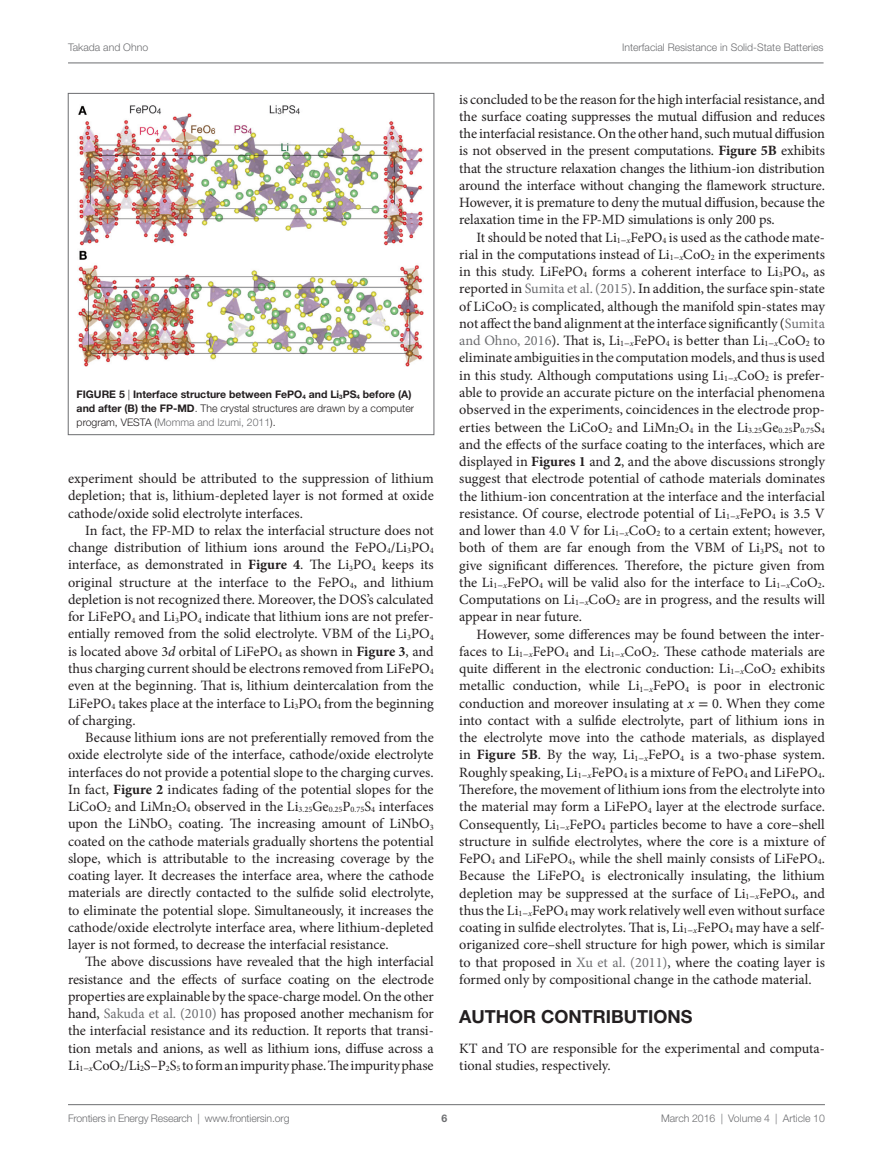
<style>
.page{position:relative;width:893px;height:1170px;background:#fff}
.page>*{position:absolute;margin:0;border:0;box-sizing:border-box;transform-origin:0 0}
.t1{font:700 18px "Helvetica Neue LT Std";color:#231f20}
.t2{font:14.25px/17.2px "Minion Pro";letter-spacing:-.005em;color:#231f20;text-align:justify}
.t3{font:700 10.5px/14.2px "Helvetica Neue LT Std";color:#231f20}
.t4{font:300 10.5px "Helvetica Neue LT Std";color:#6c6d70}
.t5{font:700 10.5px "Helvetica Neue LT Std";color:#6c6d70}
.s1{font-weight:300}
.s2{font-weight:300;color:#6c6d70}
.s3{font-weight:700}
.s4{font-style:italic}
.s5{color:#6c6d70}
.s6{font-family:"STIX General"}
</style>
<div class="page">
<img style="left:78px;top:105px;width:346px;height:262px">
<div style="left:68px;top:93px;width:366px;height:342px;border:1px solid #6c6d70"></div>
<hr style="left:68px;top:63px;width:756px;height:1px;background:#6c6d70">
<hr style="left:68px;top:1104px;width:757px;height:1px;background:#6c6d70">
<p class="t4" style="left:68px;top:41px;width:82px">Takada and Ohno</p>
<p class="t4" style="left:622px;top:41px;width:203px">Interfacial Resistance in Solid-State Batteries</p>
<p class="t3" style="left:77px;top:386px;width:339px">FIG URE 5 <span class="s1">|</span> Interface structure between FePO<sub>4</sub> and Li<sub>3</sub>PS<sub>4</sub> before (A) and after (B) the FP-MD<span class="s1">. The crystal structures are drawn by a computer program, VESTA (</span><span class="s2">Momma and Izumi, 2011</span><span class="s1">).</span></p>
<p class="t2" style="left:68px;top:470px;width:367px">experiment should be attributed to the suppression of lithium depletion; that is, lithium-depleted layer is not formed at oxide cathode/oxide solid electrolyte interfaces.</p>
<p class="t2" style="left:68px;top:521px;width:367px;text-indent:17px">In fact, the FP-MD to relax the interfacial structure does not change distribution of lithium ions around the FePO<sub>4</sub>/Li<sub>3</sub>PO<sub>4 </sub>interface, as demonstrated in <span class="s3">Figure 4</span>. The Li<sub>3</sub>PO<sub>4</sub> keeps its original structure at the interface to the FePO<sub>4</sub>, and lithium depletion is not recognized there. Moreover, the DOS’s calculated for LiFePO<sub>4</sub> and Li<sub>3</sub>PO<sub>4</sub> indicate that lithium ions are not prefer&shy;entially removed from the solid electrolyte. VBM of the Li<sub>3</sub>PO<sub>4 </sub>is located above 3<span class="s4">d</span> orbital of LiFePO<sub>4</sub> as shown in <span class="s3">Figure 3</span>, and thus charging current should be electrons removed from LiFePO<sub>4 </sub>even at the beginning. That is, lithium deintercalation from the LiFePO<sub>4</sub> takes place at the interface to Li<sub>3</sub>PO<sub>4</sub> from the beginning of charging.</p>
<p class="t2" style="left:68px;top:728px;width:367px;text-indent:17px">Because lithium ions are not preferentially removed from the oxide electrolyte side of the interface, cathode/oxide electrolyte interfaces do not provide a potential slope to the charging curves.<br>In fact, <span class="s3">Figure 2</span> indicates fading of the potential slopes for the LiCoO<sub>2</sub> and LiMn<sub>2</sub>O<sub>4</sub> observed in the Li<sub>3.25</sub>Ge<sub>0.25</sub>P<sub>0.75</sub>S<sub>4</sub> interfaces upon the LiNbO<sub>3</sub> coating. The increasing amount of LiNbO<sub>3 </sub>coated on the cathode materials gradually shortens the potential slope, which is attributable to the increasing coverage by the coating layer. It decreases the interface area, where the cathode materials are directly contacted to the sulfide solid electrolyte, to eliminate the potential slope. Simultaneously, it increases the cathode/oxide electrolyte interface area, where lithium-depleted layer is not formed, to decrease the interfacial resistance.</p>
<p class="t2" style="left:68px;top:953px;width:367px;text-indent:17px">The above discussions have revealed that the high interfacial resistance and the effects of surface coating on the electrode properties are explainable by the space-charge model. On the other hand, <span class="s5">Sakuda et al. (2010)</span> has proposed another mechanism for the interfacial resistance and its reduction. It reports that transi&shy;tion metals and anions, as well as lithium ions, diffuse across a Li<sub>1</sub><sub>−</sub><sub>x</sub>CoO<sub>2</sub>/Li<sub>2</sub>S–P<sub>2</sub>S<sub>5</sub> to form an impurity phase. The impurity phase</p>
<p class="t2" style="left:459px;top:90px;width:367px">is concluded to be the reason for the high interfacial resistance, and the surface coating suppresses the mutual diffusion and reduces the interfacial resistance. On the other hand, such mutual diffusion is not observed in the present computations. <span class="s3">Figure 5B</span> exhibits that the structure relaxation changes the lithium-ion distribution around the interface without changing the flamework structure.<br>However, it is premature to deny the mutual diffusion, because the relaxation time in the FP-MD simulations is only 200 ps.</p>
<p class="t2" style="left:459px;top:228px;width:367px;text-indent:17px">It should be noted that Li<sub>1</sub><sub>−</sub><sub>x</sub>FePO<sub>4</sub> is used as the cathode mate&shy;rial in the computations instead of Li<sub>1</sub><sub>−</sub><sub>x</sub>CoO<sub>2</sub> in the experiments in this study. LiFePO<sub>4</sub> forms a coherent interface to Li<sub>3</sub>PO<sub>4</sub>, as reported in <span class="s5">Sumita et al. (2015)</span>. In addition, the surface spin-state of LiCoO<sub>2</sub> is complicated, although the manifold spin-states may not affect the band alignment at the interface significantly (<span class="s5">Sumita and Ohno, 2016</span>). That is, Li<sub>1</sub><sub>−</sub><sub>x</sub>FePO<sub>4</sub> is better than Li<sub>1</sub><sub>−</sub><sub>x</sub>CoO<sub>2</sub> to eliminate ambiguities in the computation models, and thus is used in this study. Although computations using Li<sub>1</sub><sub>−</sub><sub>x</sub>CoO<sub>2</sub> is prefer&shy;able to provide an accurate picture on the interfacial phenomena observed in the experiments, coincidences in the electrode prop&shy;erties between the LiCoO<sub>2</sub> and LiMn<sub>2</sub>O<sub>4</sub> in the Li<sub>3.25</sub>Ge<sub>0.25</sub>P<sub>0.75</sub>S<sub>4 </sub>and the effects of the surface coating to the interfaces, which are displayed in <span class="s3">Figures 1</span> and <span class="s3">2</span>, and the above discussions strongly suggest that electrode potential of cathode materials dominates the lithium-ion concentration at the interface and the interfacial resistance. Of course, electrode potential of Li<sub>1</sub><sub>−</sub><sub>x</sub>FePO<sub>4</sub> is 3.5 V and lower than 4.0 V for Li<sub>1</sub><sub>−</sub><sub>x</sub>CoO<sub>2</sub> to a certain extent; however, both of them are far enough from the VBM of Li<sub>3</sub>PS<sub>4</sub> not to give significant differences. Therefore, the picture given from the Li<sub>1</sub><sub>−</sub><sub>x</sub>FePO<sub>4</sub> will be valid also for the interface to Li<sub>1</sub><sub>−</sub><sub>x</sub>CoO<sub>2</sub>.<br>Computations on Li<sub>1</sub><sub>−</sub><sub>x</sub>CoO<sub>2</sub> are in progress, and the results will appear in near future.</p>
<p class="t2" style="left:459px;top:625px;width:367px;text-indent:17px">However, some differences may be found between the inter&shy;faces to Li<sub>1</sub><sub>−</sub><sub>x</sub>FePO<sub>4</sub> and Li<sub>1</sub><sub>−</sub><sub>x</sub>CoO<sub>2</sub>. These cathode materials are quite different in the electronic conduction: Li<sub>1</sub><sub>−</sub><sub>x</sub>CoO<sub>2</sub> exhibits metallic conduction, while Li<sub>1</sub><sub>−</sub><sub>x</sub>FePO<sub>4</sub> is poor in electronic conduction and moreover insulating at <span class="s4">x</span> <span class="s6">=</span> 0. When they come into contact with a sulfide electrolyte, part of lithium ions in the electrolyte move into the cathode materials, as displayed in <span class="s3">Figure 5B</span>. By the way, Li<sub>1</sub><sub>−</sub><sub>x</sub>FePO<sub>4</sub> is a two-phase system.<br>Roughly speaking, Li<sub>1</sub><sub>−</sub><sub>x</sub>FePO<sub>4</sub> is a mixture of FePO<sub>4</sub> and LiFePO<sub>4</sub>.<br>Therefore, the movement of lithium ions from the electrolyte into the material may form a LiFePO<sub>4</sub> layer at the electrode surface.<br>Consequently, Li<sub>1</sub><sub>−</sub><sub>x</sub>FePO<sub>4</sub> particles become to have a core–shell structure in sulfide electrolytes, where the core is a mixture of FePO<sub>4</sub> and LiFePO<sub>4</sub>, while the shell mainly consists of LiFePO<sub>4</sub>.<br>Because the LiFePO<sub>4</sub> is electronically insulating, the lithium depletion may be suppressed at the surface of Li<sub>1</sub><sub>−</sub><sub>x</sub>FePO<sub>4</sub>, and thus the Li<sub>1</sub><sub>−</sub><sub>x</sub>FePO<sub>4</sub> may work relatively well even without surface coating in sulfide electrolytes. That is, Li<sub>1</sub><sub>−</sub><sub>x</sub>FePO<sub>4</sub> may have a self&shy;origanized core–shell structure for high power, which is similar to that proposed in <span class="s5">Xu et al. (2011)</span>, where the coating layer is formed only by compositional change in the cathode material.</p>
<p class="t1" style="left:459px;top:1005px;width:221px">AUTHOR CONTRI BUTIONS</p>
<p class="t2" style="left:459px;top:1039px;width:367px">KT and TO are responsible for the experimental and computa&shy;tional studies, respectively.</p>
<p class="t4" style="left:68px;top:1111px;width:223px">Frontiers in Energy Research | www.frontiersin.org</p>
<p class="t4" style="left:661px;top:1111px;width:165px">March 2016 | Volume 4 | Article 10</p>
<p class="t5" style="left:441px;top:1111px;width:7px">6</p>
</div>
